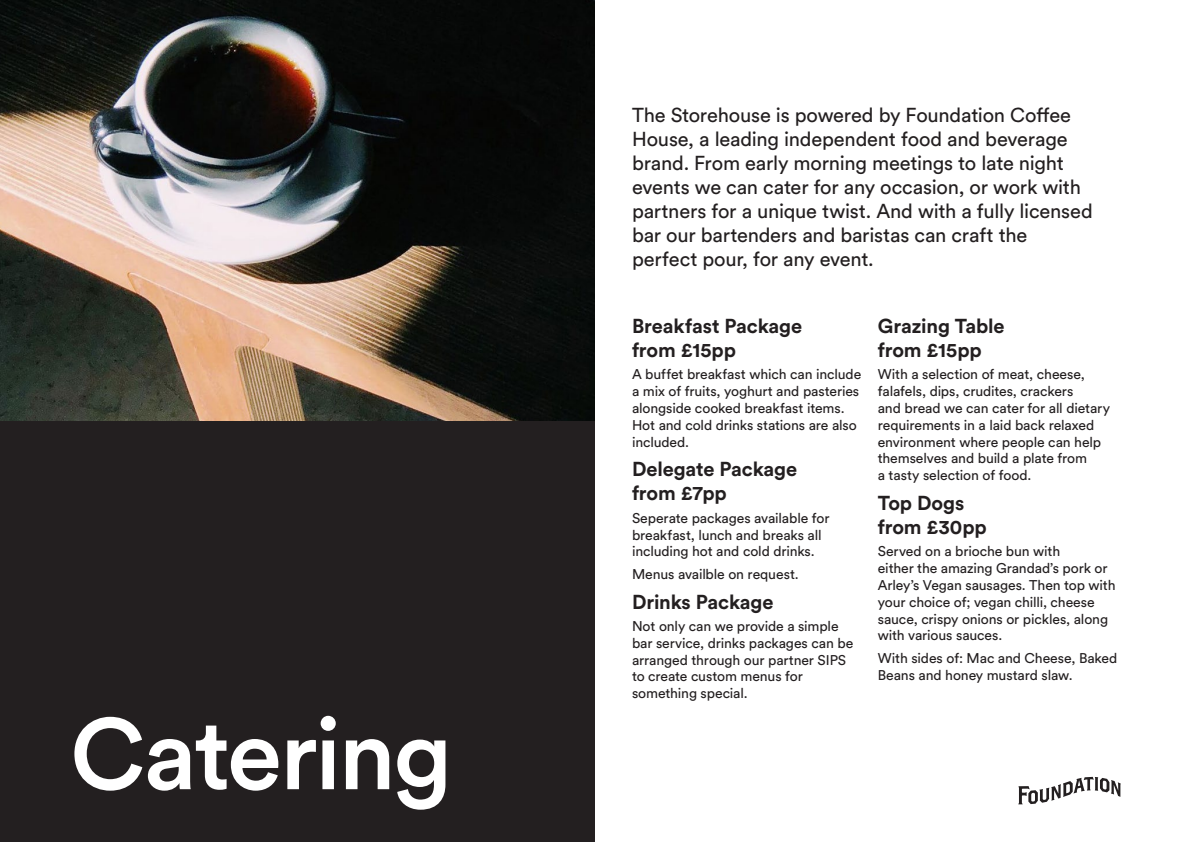
<style>
.page{position:relative;width:1191px;height:842px;background:#fff}
.page>*{position:absolute;margin:0;border:0;box-sizing:border-box;transform-origin:0 0}
.t1{font:500 100px "Circular Std";letter-spacing:-.025em;color:#fff}
.t2{font:20px/24px "Circular Std";letter-spacing:-.01em;color:#231f20}
.t3{font:700 20px/24px "Circular Std";letter-spacing:-.005em;color:#231f20}
.t4{font:14px/16.8px "Circular Std";letter-spacing:-.01em;color:#231f20}
</style>
<div class="page">
<div style="left:0;top:421px;width:594px;height:421px;background:#231f20"></div>
<img style="left:0;top:0;width:594px;height:421px">
<svg style="left:1018px;top:777px;width:102px;height:27px"></svg>
<p class="t1" style="left:70px;top:691px;width:383px">Catering</p>
<p class="t2" style="left:632px;top:103px;width:462px">The Storehouse is powered by Foundation Coffee House, a leading independent food and beverage brand. From early morning meetings to late night events we can cater for any occasion, or work with partners for a unique twist. And with a fully licensed bar our bartenders and baristas can craft the perfect pour, for any event.</p>
<p class="t3" style="left:632px;top:314px;width:172px">Breakfast Package from £15pp</p>
<p class="t4" style="left:632px;top:366px;width:231px">A buffet breakfast which can include a mix of fruits, yoghurt and pasteries alongside cooked breakfast items.<br>Hot and cold drinks stations are also included.</p>
<p class="t3" style="left:632px;top:457px;width:167px">Delegate Package from £7pp</p>
<p class="t4" style="left:632px;top:509px;width:199px">Seperate packages available for breakfast, lunch and breaks all including hot and cold drinks.</p>
<p class="t4" style="left:632px;top:565px;width:168px">Menus availble on request.</p>
<p class="t3" style="left:632px;top:589px;width:143px">Drinks Package</p>
<p class="t4" style="left:632px;top:617px;width:223px">Not only can we provide a simple bar service, drinks packages can be arranged through our partner SIPS to create custom menus for something special.</p>
<p class="t3" style="left:877px;top:314px;width:128px">Grazing Table from £15pp</p>
<p class="t4" style="left:877px;top:366px;width:234px">With a selection of meat, cheese, falafels, dips, crudites, crackers<br>and bread we can cater for all dietary requirements in a laid back relaxed environment where people can help themselves and build a plate from<br>a tasty selection of food.</p>
<p class="t3" style="left:877px;top:490px;width:110px">Top Dogs from £30pp</p>
<p class="t4" style="left:877px;top:543px;width:239px">Served on a brioche bun with<br>either the amazing Grandad’s pork or Arley’s Vegan sausages. Then top with your choice of; vegan chilli, cheese sauce, crispy onions or pickles, along with various sauces.</p>
<p class="t4" style="left:877px;top:649px;width:241px">With sides of: Mac and Cheese, Baked<br>Beans and honey mustard slaw.</p>
</div>
